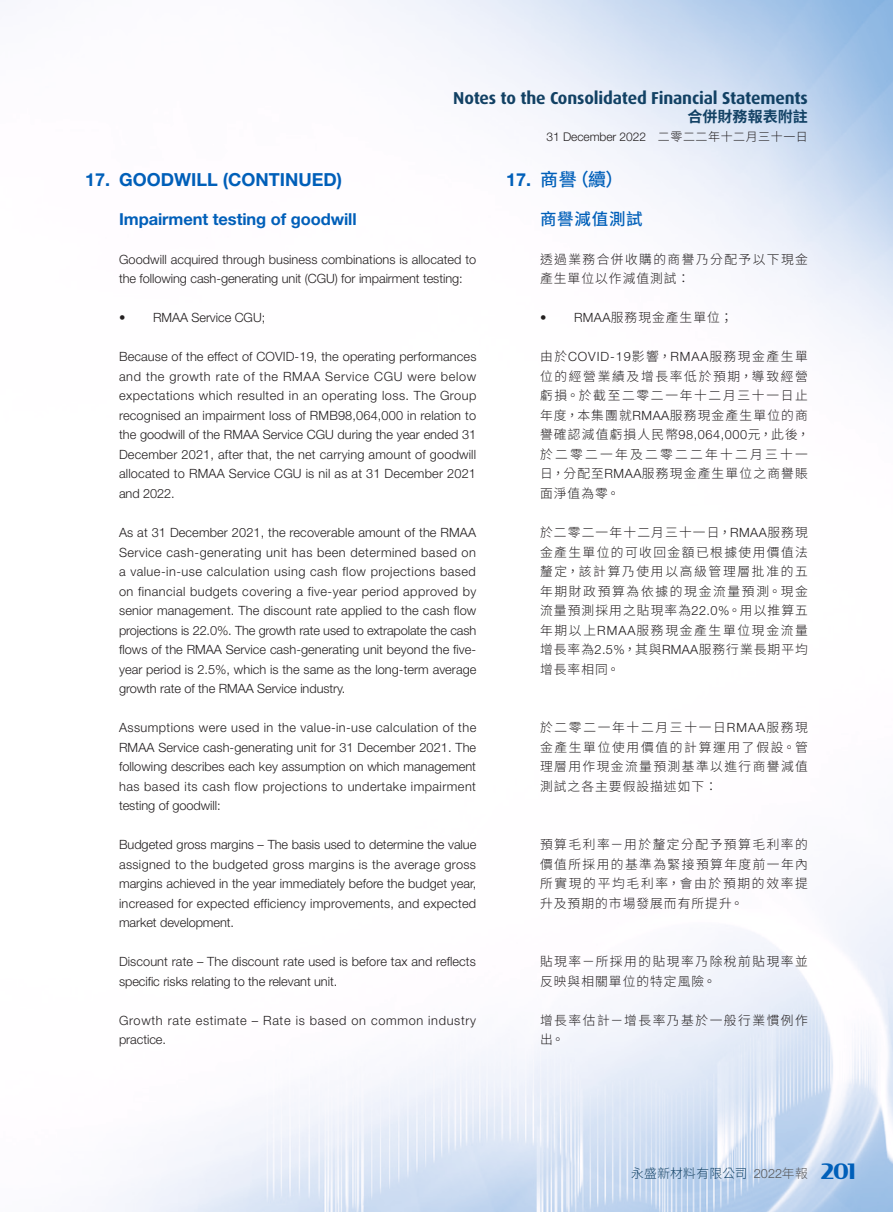
<style>
.page{position:relative;width:893px;height:1212px;background:#fff}
.page>*{position:absolute;margin:0;border:0;box-sizing:border-box;transform-origin:0 0}
.Heading_1{font:700 18px "Helvetica Neue LT Std";color:#005fb9}
.C_Heading_1{font:500 18px "Source Han Sans TC";color:#005fb9}
.t1{font:700 17.25px "Dax";letter-spacing:-.01em;color:#124164}
.Heading_2{font:700 16.5px "Helvetica Neue LT Std";letter-spacing:-.005em;color:#005fb9}
.C_Heading_2{font:500 16.5px "Source Han Sans TC";letter-spacing:.045em;color:#005fb9}
.t2{font:700 15px "Source Han Sans TC";letter-spacing:.005em;color:#124164}
.Body_Text{font:300 12.75px/19.5px "Helvetica Neue LT Std";letter-spacing:.005em;color:#231f20;text-align:justify}
.C_Body_Text{font:300 12.75px/19.5px "Source Han Sans TC";letter-spacing:.11em;color:#231f20}
.C_Body_Text-2{font:300 12.75px/19.5px "Source Han Sans TC";letter-spacing:.13em;color:#231f20}
.Body_Text-2{font:300 12.75px/19.5px "Helvetica Neue LT Std";letter-spacing:.05em;color:#231f20}
.t3{font:300 12.75px "Source Han Sans TC";letter-spacing:.02em;color:#124164}
.C_Body_Text-3{font:300 12.75px "Source Han Sans TC";letter-spacing:.08em;color:#231f20}
.t4{font:300 12px "Helvetica Neue LT Std";letter-spacing:-.005em;color:#231f20}
.s1{font-family:"Source Han Sans TC"}
.s2{font-family:"Helvetica Neue LT Std";font-weight:700}
.s3{font-family:"Helvetica Neue LT Std"}
.s4{font-family:"Helvetica Neue LT Std";color:#57585a}
.s5{color:#57585a}
.s6{font-family:"Condor";font-weight:700;font-size:21px;color:#005fb9}
</style>
<div class="page">
<img style="left:109px;top:0;width:784px;height:1212px">
<h2 class="t1" style="left:453px;top:88px;width:356px">Notes to the Consolidated Financial Statements</h2>
<p class="t2" style="left:687px;top:108px;width:122px">合併財務報表附註</p>
<p class="t4" style="left:546px;top:130px;width:263px">31 December 2022<span class="s1">　二零二二年十二月三十一日</span></p>
<p class="C_Heading_1" style="left:506px;top:169px;width:119px"><span class="s2">17.</span> 商譽（續）</p>
<p class="C_Heading_2" style="left:540px;top:210px;width:104px">商譽減值測試</p>
<p class="C_Body_Text" style="left:540px;top:250px;width:269px">透過業務合併收購的商譽乃分配予以下現金產生單位以作減值測試：</p>
<p class="C_Body_Text-3" style="left:540px;top:311px;width:195px"><span class="s3">• RMAA</span>服務現金產生單位；</p>
<p class="C_Body_Text-2" style="left:540px;top:347px;width:271px">由於<span class="s3">COVID-19</span>影響，<span class="s3">RMAA</span>服務現金產生單位的經營業績及增長率低於預期，導致經營虧損。於截至二零二一年十二月三十一日止年度，本集團就<span class="s3">RMAA</span>服務現金產生單位的商譽確認減值虧損人民幣<span class="s3">98,064,000</span>元，此後，於二零二一年及二零二二年十二月三十一日，分配至<span class="s3">RMAA</span>服務現金產生單位之商譽賬面淨值為零。</p>
<p class="C_Body_Text" style="left:540px;top:523px;width:269px;text-align:justify">於二零二一年十二月三十一日，<span class="s3">RMAA</span>服務現金產生單位的可收回金額已根據使用價值法釐定，該計算乃使用以高級管理層批准的五年期財政預算為依據的現金流量預測。現金流量預測採用之貼現率為<span class="s3">22.0%</span>。用以推算五年期以上<span class="s3">RMAA</span>服務現金產生單位現金流量增長率為<span class="s3">2.5%</span>，其與<span class="s3">RMAA</span>服務行業長期平均增長率相同。</p>
<p class="Heading_1" style="left:85px;top:168px;width:259px">17. GOODWILL (CONTINUED)</p>
<p class="Heading_2" style="left:119px;top:209px;width:239px">Impairment testing of goodwill</p>
<p class="Body_Text" style="left:119px;top:249px;width:359px">Goodwill acquired through business combinations is allocated to the following cash-generating unit (CGU) for impairment testing:</p>
<p class="Body_Text" style="left:119px;top:308px;width:148px">• RMAA Service CGU;</p>
<p class="Body_Text" style="left:119px;top:347px;width:359px">Because of the effect of COVID-19, the operating performances and the growth rate of the RMAA Service CGU were below expectations which resulted in an operating loss. The Group recognised an impairment loss of RMB98,064,000 in relation to the goodwill of the RMAA Service CGU during the year ended 31<br>December 2021, after that, the net carrying amount of goodwill allocated to RMAA Service CGU is nil as at 31 December 2021 and 2022.</p>
<p class="Body_Text" style="left:119px;top:522px;width:359px">As at 31 December 2021, the recoverable amount of the RMAA Service cash-generating unit has been determined based on a value-in-use calculation using cash flow projections based on financial budgets covering a five-year period approved by senior management. The discount rate applied to the cash flow projections is 22.0%. The growth rate used to extrapolate the cash flows of the RMAA Service cash-generating unit beyond the five&shy;year period is 2.5%, which is the same as the long-term average growth rate of the RMAA Service industry.</p>
<p class="Body_Text" style="left:119px;top:717px;width:359px">Assumptions were used in the value-in-use calculation of the RMAA Service cash-generating unit for 31 December 2021. The following describes each key assumption on which management has based its cash flow projections to undertake impairment testing of goodwill:</p>
<p class="Body_Text" style="left:119px;top:834px;width:359px">Budgeted gross margins – The basis used to determine the value assigned to the budgeted gross margins is the average gross margins achieved in the year immediately before the budget year, increased for expected efficiency improvements, and expected market development.</p>
<p class="Body_Text" style="left:119px;top:951px;width:358px">Discount rate – The discount rate used is before tax and reflects specific risks relating to the relevant unit.</p>
<p class="Body_Text-2" style="left:119px;top:1010px;width:358px">Growth rate estimate – Rate is based on common industry practice.</p>
<p class="C_Body_Text" style="left:540px;top:718px;width:269px;text-align:justify">於二零二一年十二月三十一日<span class="s3">RMAA</span>服務現金產生單位使用價值的計算運用了假設。管理層用作現金流量預測基準以進行商譽減值測試之各主要假設描述如下：</p>
<p class="C_Body_Text" style="left:540px;top:835px;width:269px;text-align:justify">預算毛利率－用於釐定分配予預算毛利率的價值所採用的基準為緊接預算年度前一年內所實現的平均毛利率，會由於預期的效率提升及預期的市場發展而有所提升。</p>
<p class="C_Body_Text" style="left:540px;top:952px;width:269px">貼現率－所採用的貼現率乃除稅前貼現率並反映與相關單位的特定風險。</p>
<p class="C_Body_Text" style="left:540px;top:1010px;width:269px">增長率估計－增長率乃基於一般行業慣例作出。</p>
<p class="t3" style="left:631px;top:1166px;width:226px">永盛新材料有限公司 <span class="s4">2022</span><span class="s5">年報</span> <span class="s6">201</span></p>
</div>
